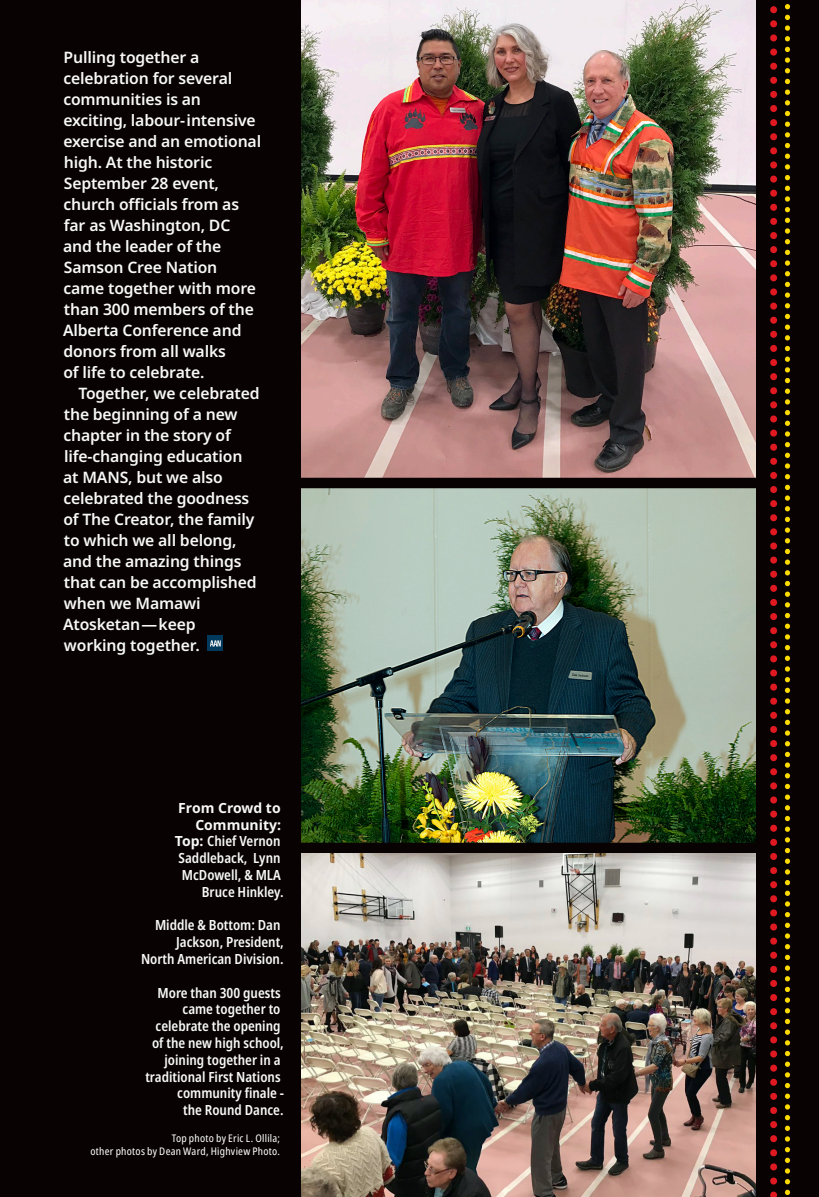
<style>
.page{position:relative;width:819px;height:1197px;background:#080302}
.page>*{position:absolute;margin:0;border:0;box-sizing:border-box;transform-origin:0 0}
.t1{font:600 15.75px/21px "Noto Sans";letter-spacing:-.01em;color:#f8f8f8}
.t2{font:600 condensed 14px/16.8px "Noto Sans";color:#f8f8f8;text-align:right}
.t3{font:700 14px/16.8px "Noto Sans";color:#f8f8f8;text-align:right}
.t4{font:condensed 10.5px "Noto Sans";letter-spacing:.025em;color:#fff}
.s1{font-weight:700;font-stretch:normal}
</style>
<div class="page">
<img style="left:301px;top:0;width:455px;height:478px">
<img style="left:0;top:82px;width:1px;height:597px">
<div style="left:208px;top:636px;width:15px;height:15px;background:#00395c"></div>
<svg style="left:210px;top:640px;width:11px;height:6px"></svg>
<svg style="left:770px;top:0;width:7px;height:1197px;background:#5a0b0d"></svg>
<svg style="left:785px;top:0;width:5px;height:1197px;background:#695801"></svg>
<img style="left:301px;top:488px;width:455px;height:355px">
<div style="left:290px;top:843px;width:471px;height:10px;background:#080302"></div>
<div style="left:290px;top:478px;width:471px;height:10px;background:#080302"></div>
<div style="left:290px;top:0;width:11px;height:1197px;background:#080302"></div>
<img style="left:301px;top:853px;width:454px;height:344px">
<p class="t1" style="left:63px;top:47px;width:200px">Pulling together a celebration for several communities is an exciting, labour- intensive exercise and an emotional high. At the historic<br>September 28 event, church officials from as far as Washington, DC and the leader of the<br>Samson Cree Nation came together with more than 300 members of the<br>Alberta Conference and donors from all walks<br>of life to celebrate.</p>
<p class="t1" style="left:63px;top:383px;width:198px;text-indent:15px">Together, we celebrated the beginning of a new chapter in the story of life-changing education at MANS, but we also celebrated the goodness of The Creator, the family to which we all belong, and the amazing things that can be accomplished when we Mamawi<br>Atosketan — keep working together.</p>
<p class="t3" style="left:178px;top:800px;width:104px">From Crowd to<br>Community:</p>
<p class="t2" style="left:175px;top:833px;width:110px"><span class="s1">Top:</span> Chief Vernon<br>Saddleback, Lynn<br>McDowell, &amp; MLA<br>Bruce Hinkley.</p>
<p class="t2" style="left:141px;top:917px;width:144px">Middle &amp; Bottom: Dan<br>Jackson, President,<br>North American Division.</p>
<p class="t2" style="left:145px;top:984px;width:140px">More than 300 guests came together to celebrate the opening of the new high school, joining together in a traditional First Nations community finale -<br>the Round Dance.</p>
<p class="t4" style="left:172px;top:1131px;width:110px">Top photo by Eric L. Ollila;</p>
<p class="t4" style="left:91px;top:1144px;width:191px">other photos by Dean Ward, Highview Photo.</p>
</div>
